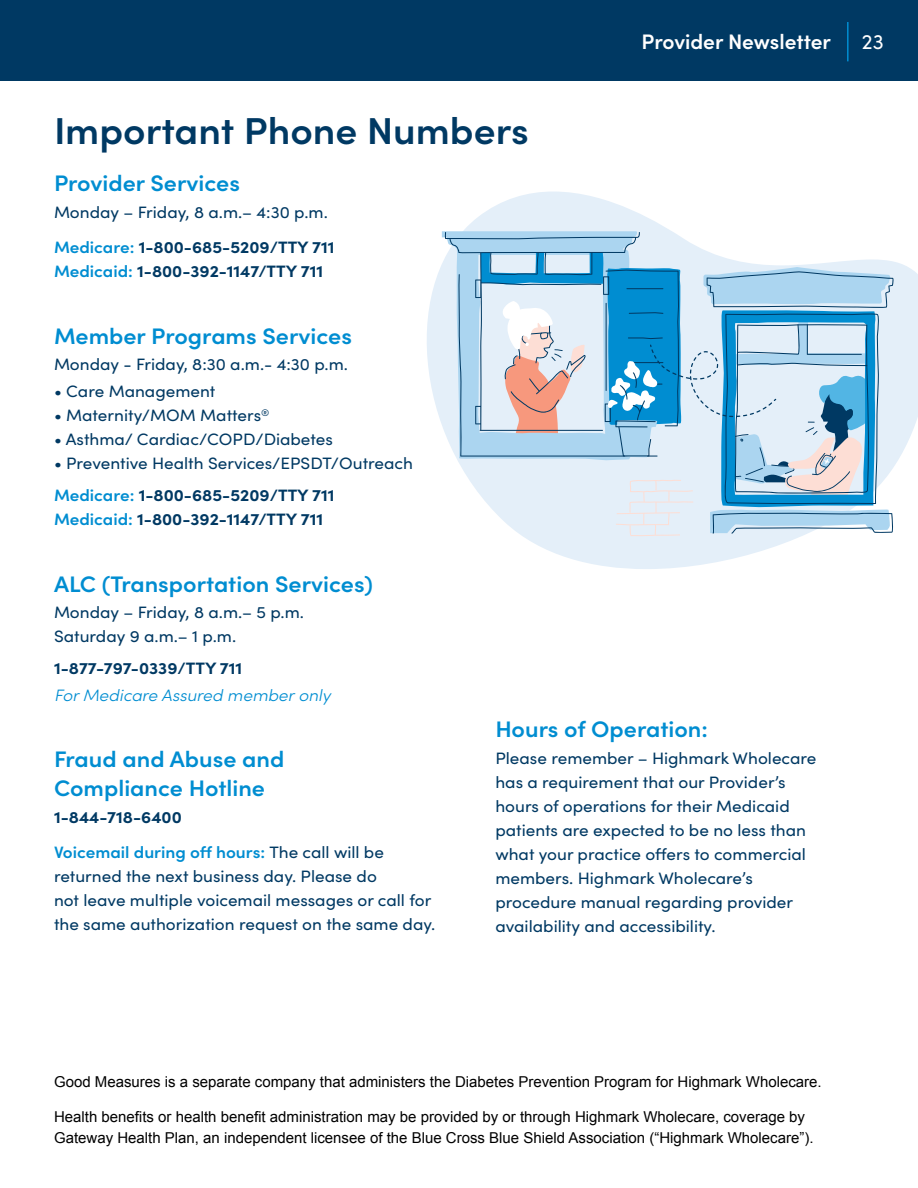
<style>
.page{position:relative;width:918px;height:1188px;background:#fff}
.page>*{position:absolute;margin:0;border:0;box-sizing:border-box;transform-origin:0 0}
.t1{font:600 37.5px "Sofia Pro";color:#003963;scale:1.04 1}
.t2{font:600 22.5px/28.5px "Sofia Pro";color:#008dd1;scale:1.04 1}
.t3{font:600 21px "Sofia Pro";color:#fff}
.t4{font:21px "Sofia Pro";color:#fff}
.t5{font:16.5px/24px "Sofia Pro";color:#003963;scale:1.04 1}
.t6{font:700 16.5px "Sofia Pro";color:#003963;scale:1.04 1}
.t7{font:600 16.5px/35.5px "Sofia Pro";color:#008dd1;scale:1.04 1}
.t8{font:italic 300 16.5px "Sofia Pro";color:#008dd1;scale:1.04 1}
.t9{font:15px/21px "Arial";color:#000}
.s1{font-weight:600;color:#008dd1}
.s2{font-weight:700}
.s3{font-weight:700;color:#003963}
.s4{font-weight:400;color:#003963}
</style>
<div class="page">
<div style="left:0;top:0;width:918px;height:81px;background:#003963"></div>
<hr style="left:847px;top:22px;width:2px;height:39px;background:#008dd1">
<svg style="left:427px;top:192px;width:491px;height:377px"></svg>
<svg style="left:890px;top:271px;width:4px;height:263px"></svg>
<svg style="left:442px;top:231px;width:448px;height:305px;background:#b3d3e7"></svg>
<h1 class="t1" style="left:54px;top:102px;width:458px">Important Phone Numbers</h1>
<h2 class="t2" style="left:54px;top:167px;width:180px">Provider Services</h2>
<p class="t5" style="left:54px;top:193px;width:271px;line-height:35.5px">Monday – Friday, 8 a.m.– 4:30 p.m.<br><span class="s1">Medicare:</span> <span class="s2">1-800-685-5209/TTY 711</span></p>
<p class="t6" style="left:54px;top:259px;width:260px"><span class="s1">Medicaid:</span> 1-800-392-1147/TTY 711</p>
<h2 class="t2" style="left:54px;top:320px;width:288px">Member Programs Services</h2>
<p class="t5" style="left:54px;top:352px;width:284px">Monday - Friday, 8:30 a.m.- 4:30 p.m.</p>
<p class="t5" style="left:54px;top:378px;width:157px">• Care Management</p>
<p class="t5" style="left:54px;top:402px;width:209px">• Maternity/MOM Matters<sup>®</sup></p>
<p class="t5" style="left:54px;top:426px;width:270px">• Asthma/ Cardiac/COPD/Diabetes</p>
<p class="t5" style="left:54px;top:446px;width:347px;line-height:32.1px">• Preventive Health Services/EPSDT/Outreach<br><span class="s1">Medicare:</span> <span class="s2">1-800-685-5209/TTY 711</span></p>
<p class="t6" style="left:54px;top:507px;width:260px"><span class="s1">Medicaid:</span> 1-800-392-1147/TTY 711</p>
<h2 class="t2" style="left:54px;top:568px;width:308px">ALC (Transportation Services)</h2>
<p class="t5" style="left:54px;top:600px;width:242px">Monday – Friday, 8 a.m.– 5 p.m.<br>Saturday 9 a.m.– 1 p.m.</p>
<p class="t6" style="left:54px;top:656px;width:183px">1-877-797-0339/TTY 711</p>
<p class="t8" style="left:54px;top:683px;width:267px">For Medicare Assured member only</p>
<p class="t3" style="left:642px;top:26px;width:191px">Provider Newsletter</p>
<p class="t4" style="left:862px;top:26px;width:23px">23</p>
<h2 class="t2" style="left:54px;top:744px;width:223px">Fraud and Abuse and<br>Compliance Hotline</h2>
<p class="t7" style="left:54px;top:798px;width:319px"><span class="s3">1-844-718-6400<br></span>Voicemail during off hours: <span class="s4">The call will be</span></p>
<p class="t5" style="left:54px;top:863px;width:368px">returned the next business day. Please do<br>not leave multiple voicemail messages or call for the same authorization request on the same day.</p>
<h2 class="t2" style="left:495px;top:714px;width:206px">Hours of Operation:</h2>
<p class="t5" style="left:495px;top:745px;width:310px">Please remember – Highmark Wholecare has a requirement that our Provider’s hours of operations for their Medicaid patients are expected to be no less than what your practice offers to commercial members. Highmark Wholecare’s procedure manual regarding provider availability and accessibility.</p>
<p class="t9" style="left:54px;top:1071px;width:769px">Good Measures is a separate company that administers the Diabetes Prevention Program for Highmark Wholecare.</p>
<p class="t9" style="left:54px;top:1107px;width:761px">Health benefits or health benefit administration may be provided by or through Highmark Wholecare, coverage by<br>Gateway Health Plan, an independent licensee of the Blue Cross Blue Shield Association (“Highmark Wholecare”).</p>
</div>
